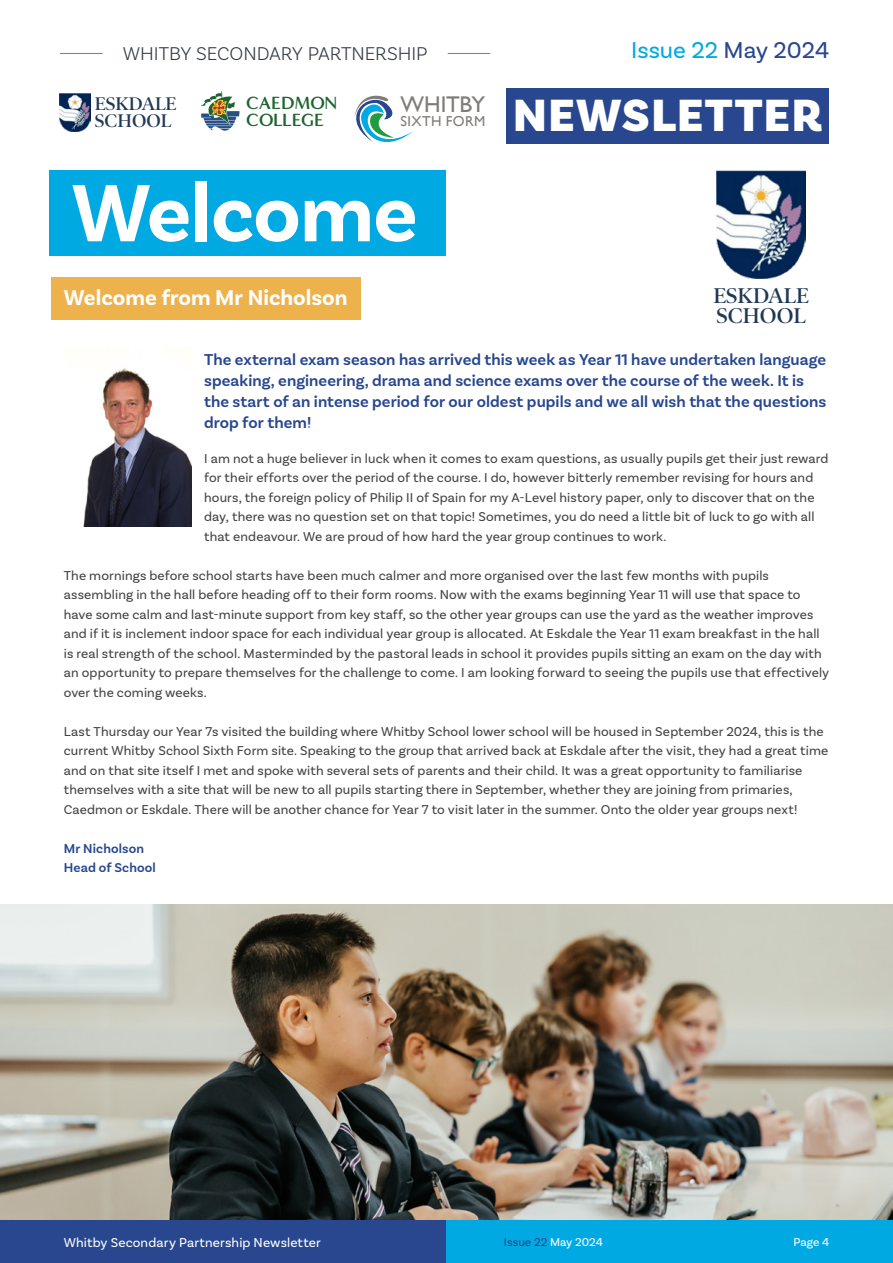
<style>
.page{position:relative;width:893px;height:1263px;background:#fff}
.page>*{position:absolute;margin:0;border:0;box-sizing:border-box;transform-origin:0 0}
.Body{font:700 85.05px "Basic Sans";letter-spacing:-.01em;color:#fff}
.t1{font:900 47.4px "Basic Sans";letter-spacing:.03em;color:#fff}
.t2{font:24px "Basic Sans";color:#00a9e2}
.t3{font:22.8px "Gill Sans";letter-spacing:-.015em;color:#807c7a}
.Subheading_yellow{font:700 22.5px "Basic Sans";color:#fff}
.t4{font:600 21.6px/20.2px "Poynter OS Disp";color:#1f3854}
.t5{font:300 19.5px "Basic Sans";letter-spacing:-.005em;color:#343c45}
.t6{font:600 18.45px/17.4px "Poynter OS Disp";color:#1f3854}
.t7{font:700 18.15px/17px "Minerva Modern";letter-spacing:-.005em;color:#1e642f}
._1st_para{font:600 16.5px/21px "Basic Sans";letter-spacing:.005em;color:#28478f}
.t8{font:14.4px "Gill Sans";letter-spacing:.025em;color:#807c7a}
.Body-2{font:13.5px/19.5px "Basic Sans";letter-spacing:.01em;color:#434241}
.t9{font:13.5px "Basic Sans";letter-spacing:.01em;color:#fff}
.Staff_Name{font:600 13.5px/19.5px "Basic Sans";letter-spacing:.01em;color:#28478f}
.t10{font:12px "Basic Sans";color:#28478f}
.t11{font:12px "Basic Sans";color:#fff}
.s1{color:#28478f}
.s2{color:#fff}
</style>
<div class="page">
<svg style="left:201px;top:91px;width:39px;height:40px"></svg>
<svg style="left:354px;top:95px;width:59px;height:48px"></svg>
<img style="left:60px;top:93px;width:31px;height:39px">
<div style="left:507px;top:88px;width:322px;height:55px;background:#28478f"></div>
<hr style="left:60px;top:53px;width:43px;height:1px;background:#807c7a">
<hr style="left:448px;top:53px;width:42px;height:1px;background:#807c7a">
<div style="left:51px;top:277px;width:309px;height:42px;background:#eeb24d"></div>
<div style="left:49px;top:170px;width:397px;height:85px;background:#00a9e2"></div>
<img style="left:83px;top:347px;width:108px;height:179px">
<img style="left:0;top:905px;width:893px;height:315px">
<div style="left:0;top:1220px;width:446px;height:43px;background:#28478f"></div>
<div style="left:446px;top:1220px;width:447px;height:43px;background:#00a9e2"></div>
<img style="left:717px;top:170px;width:89px;height:108px">
<h3 class="t5" style="left:123px;top:42px;width:306px">WHITBY SECONDARY PARTNERSHIP</h3>
<h3 class="t2" style="left:631px;top:36px;width:200px">Issue 22 <span class="s1">May 2024</span></h3>
<h3 class="t7" style="left:246px;top:95px;width:92px">CAEDMON<br>COLLEGE</h3>
<h3 class="t3" style="left:401px;top:91px;width:86px">WHITBY</h3>
<h3 class="t6" style="left:95px;top:95px;width:83px">ESKDALE<br>SCHOOL</h3>
<h2 class="t1" style="left:513px;top:87px;width:311px">NEWSLETTER</h2>
<p class="t8" style="left:401px;top:113px;width:86px">SIXTH FORM</p>
<p class="Body" style="left:72px;top:161px;width:347px">Welcome</p>
<p class="Subheading_yellow" style="left:64px;top:284px;width:285px">Welcome from Mr Nicholson</p>
<p class="t4" style="left:713px;top:285px;width:97px">ESKDALE<br>SCHOOL</p>
<p class="_1st_para" style="left:204px;top:349px;width:624px">The external exam season has arrived this week as Year 11 have undertaken language speaking, engineering, drama and science exams over the course of the week. It is the start of an intense period for our oldest pupils and we all wish that the questions drop for them!</p>
<p class="Body-2" style="left:204px;top:448px;width:626px">I am not a huge believer in luck when it comes to exam questions, as usually pupils get their just reward for their efforts over the period of the course. I do, however bitterly remember revising for hours and hours, the foreign policy of Philip II of Spain for my A-Level history paper, only to discover that on the day, there was no question set on that topic! Sometimes, you do need a little bit of luck to go with all that endeavour. We are proud of how hard the year group continues to work.</p>
<p class="Body-2" style="left:64px;top:565px;width:767px">The mornings before school starts have been much calmer and more organised over the last few months with pupils assembling in the hall before heading off to their form rooms. Now with the exams beginning Year 11 will use that space to have some calm and last-minute support from key staff, so the other year groups can use the yard as the weather improves and if it is inclement indoor space for each individual year group is allocated. At Eskdale the Year 11 exam breakfast in the hall is real strength of the school. Masterminded by the pastoral leads in school it provides pupils sitting an exam on the day with an opportunity to prepare themselves for the challenge to come. I am looking forward to seeing the pupils use that effectively over the coming weeks.</p>
<p class="Body-2" style="left:64px;top:721px;width:766px">Last Thursday our Year 7s visited the building where Whitby School lower school will be housed in September 2024, this is the current Whitby School Sixth Form site. Speaking to the group that arrived back at Eskdale after the visit, they had a great time and on that site itself I met and spoke with several sets of parents and their child. It was a great opportunity to familiarise themselves with a site that will be new to all pupils starting there in September, whether they are joining from primaries, Caedmon or Eskdale. There will be another chance for Year 7 to visit later in the summer. Onto the older year groups next!</p>
<p class="Staff_Name" style="left:64px;top:838px;width:94px">Mr Nicholson<br>Head of School</p>
<p class="t9" style="left:64px;top:1234px;width:259px">Whitby Secondary Partnership Newsletter</p>
<p class="t10" style="left:504px;top:1234px;width:101px">Issue 22 <span class="s2">May 2024</span></p>
<p class="t11" style="left:793px;top:1234px;width:37px">Page 4</p>
</div>
